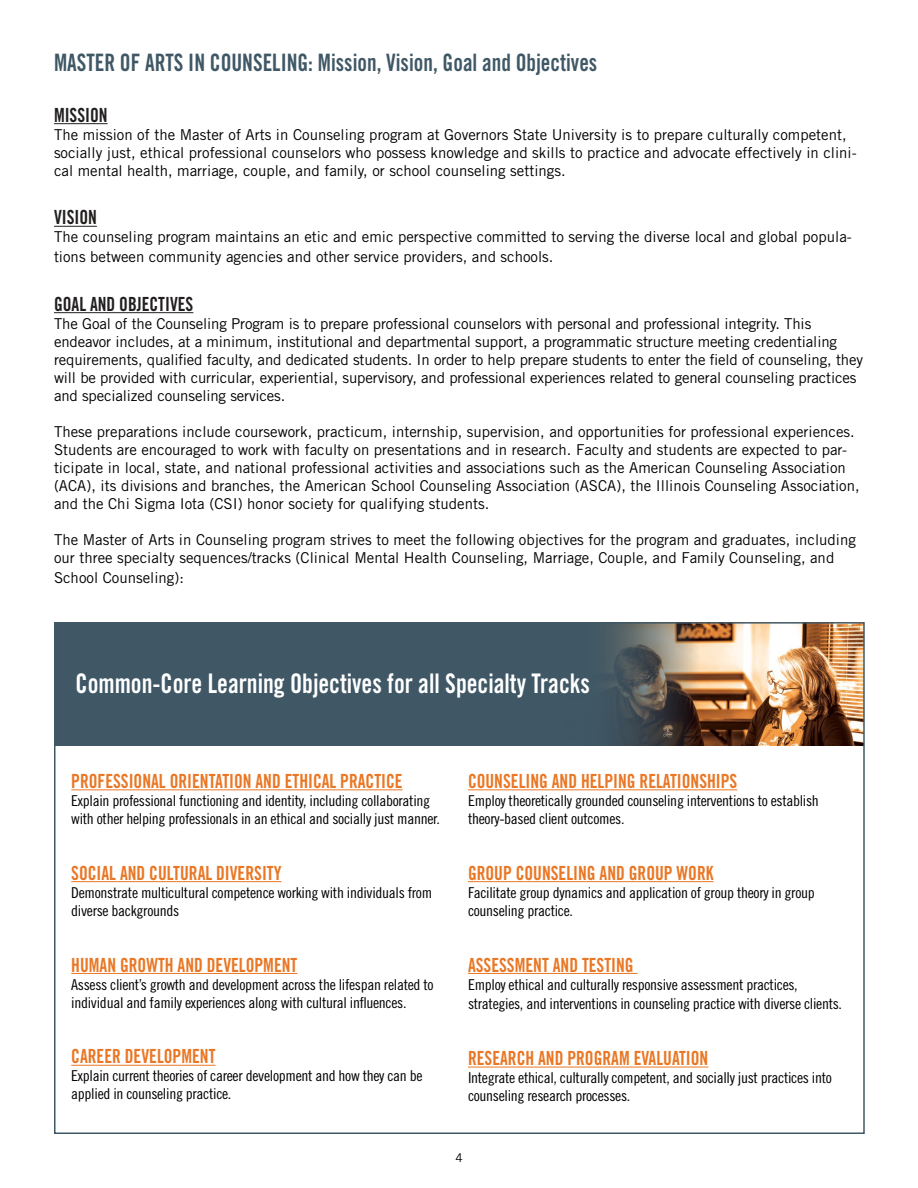
<style>
.page{position:relative;width:918px;height:1188px;background:#fff}
.page>*{position:absolute;margin:0;border:0;box-sizing:border-box;transform-origin:0 0}
.t1{font:27px "Trade Gothic LT Std Bd Cn 20";color:#fff;scale:.9 1}
.t2{font:24px "Trade Gothic LT Std Bd Cn 20";color:#405866;scale:.9 1}
.t3{font:19.5px "Trade Gothic LT Std Bd Cn 20";color:#e97725;scale:.9 1}
.t4{font:19.5px "Trade Gothic LT Std Bd Cn 20";color:#221f1f;scale:.9 1}
.t5{font:15px/18px "Trade Gothic LT Std";color:#000}
.t6{font:15px/18px "Trade Gothic LT Std Cn 18";letter-spacing:-.02em;color:#000;scale:1.05 1}
.t7{font:12px "Trade Gothic LT Std";color:#000}
</style>
<div class="page">
<div style="left:54px;top:622px;width:810px;height:124px;background:#405866"></div>
<img style="left:608px;top:625px;width:254px;height:121px">
<hr style="left:54px;top:123px;width:54px;height:1px;background:#221f1f">
<hr style="left:54px;top:226px;width:43px;height:1px;background:#221f1f">
<hr style="left:54px;top:312px;width:139px;height:1px;background:#221f1f">
<hr style="left:71px;top:789px;width:332px;height:1px;background:#e97725">
<hr style="left:71px;top:881px;width:211px;height:1px;background:#e97725">
<hr style="left:71px;top:973px;width:226px;height:1px;background:#e97725">
<hr style="left:71px;top:1065px;width:145px;height:1px;background:#e97725">
<hr style="left:468px;top:789px;width:269px;height:1px;background:#e97725">
<hr style="left:468px;top:881px;width:246px;height:1px;background:#e97725">
<hr style="left:468px;top:973px;width:170px;height:1px;background:#e97725">
<hr style="left:468px;top:1067px;width:240px;height:1px;background:#e97725">
<h2 class="t2" style="left:54px;top:48px;width:605px">MASTER OF ARTS IN COUNSELING: Mission, Vision, Goal and Objectives</h2>
<h3 class="t4" style="left:54px;top:103px;width:61px">MISSION</h3>
<p class="t5" style="left:54px;top:125px;width:804px">The mission of the Master of Arts in Counseling program at Governors State University is to prepare culturally competent, socially just, ethical professional counselors who possess knowledge and skills to practice and advocate effectively in clini&shy;cal mental health, marriage, couple, and family, or school counseling settings.</p>
<h3 class="t4" style="left:54px;top:206px;width:49px">VISION</h3>
<p class="t5" style="left:54px;top:227px;width:799px;line-height:19.8px">The counseling program maintains an etic and emic perspective committed to serving the diverse local and global popula&shy;tions between community agencies and other service providers, and schools.</p>
<h3 class="t4" style="left:54px;top:292px;width:156px">GOAL AND OBJECTIVES</h3>
<p class="t5" style="left:54px;top:314px;width:811px">The Goal of the Counseling Program is to prepare professional counselors with personal and professional integrity. This endeavor includes, at a minimum, institutional and departmental support, a programmatic structure meeting credentialing requirements, qualified faculty, and dedicated students. In order to help prepare students to enter the field of counseling, they will be provided with curricular, experiential, supervisory, and professional experiences related to general counseling practices and specialized counseling services.</p>
<p class="t5" style="left:54px;top:422px;width:807px">These preparations include coursework, practicum, internship, supervision, and opportunities for professional experiences.<br>Students are encouraged to work with faculty on presentations and in research. Faculty and students are expected to par&shy;ticipate in local, state, and national professional activities and associations such as the American Counseling Association (ACA), its divisions and branches, the American School Counseling Association (ASCA), the Illinois Counseling Association, and the Chi Sigma Iota (CSI) honor society for qualifying students.</p>
<p class="t5" style="left:54px;top:530px;width:803px">The Master of Arts in Counseling program strives to meet the following objectives for the program and graduates, including our three specialty sequences/tracks (Clinical Mental Health Counseling, Marriage, Couple, and Family Counseling, and</p>
<p class="t5" style="left:54px;top:568px;width:132px">School Counseling):</p>
<h1 class="t1" style="left:76px;top:667px;width:573px">Common-Core Learning Objectives for all Specialty Tracks</h1>
<h3 class="t3" style="left:71px;top:769px;width:370px">PROFESSIONAL ORIENTATION AND ETHICAL PRACTICE</h3>
<p class="t6" style="left:71px;top:791px;width:353px">Explain professional functioning and identity, including collaborating with other helping professionals in an ethical and socially just manner.</p>
<h3 class="t3" style="left:71px;top:861px;width:235px">SOCIAL AND CULTURAL DIVERSITY</h3>
<p class="t6" style="left:71px;top:883px;width:345px">Demonstrate multicultural competence working with individuals from diverse backgrounds</p>
<h3 class="t3" style="left:71px;top:953px;width:253px">HUMAN GROWTH AND DEVELOPMENT</h3>
<p class="t6" style="left:71px;top:975px;width:347px">Assess client’s growth and development across the lifespan related to individual and family experiences along with cultural influences.</p>
<h3 class="t3" style="left:71px;top:1045px;width:162px">CAREER DEVELOPMENT</h3>
<p class="t6" style="left:71px;top:1067px;width:336px">Explain current theories of career development and how they can be applied in counseling practice.</p>
<h3 class="t3" style="left:468px;top:769px;width:301px">COUNSELING AND HELPING RELATIONSHIPS</h3>
<p class="t6" style="left:468px;top:791px;width:336px">Employ theoretically grounded counseling interventions to establish theory-based client outcomes.</p>
<h3 class="t3" style="left:468px;top:861px;width:274px">GROUP COUNSELING AND GROUP WORK</h3>
<p class="t6" style="left:468px;top:883px;width:332px">Facilitate group dynamics and application of group theory in group counseling practice.</p>
<h3 class="t3" style="left:468px;top:953px;width:186px">ASSESSMENT AND TESTING</h3>
<p class="t6" style="left:468px;top:974px;width:358px;line-height:19.8px">Employ ethical and culturally responsive assessment practices, strategies, and interventions in counseling practice with diverse clients.</p>
<h3 class="t3" style="left:468px;top:1046px;width:269px">RESEARCH AND PROGRAM EVALUATION</h3>
<p class="t6" style="left:468px;top:1069px;width:348px">Integrate ethical, culturally competent, and socially just practices into counseling research processes.</p>
<p class="t7" style="left:455px;top:1151px;width:9px">4</p>
</div>
